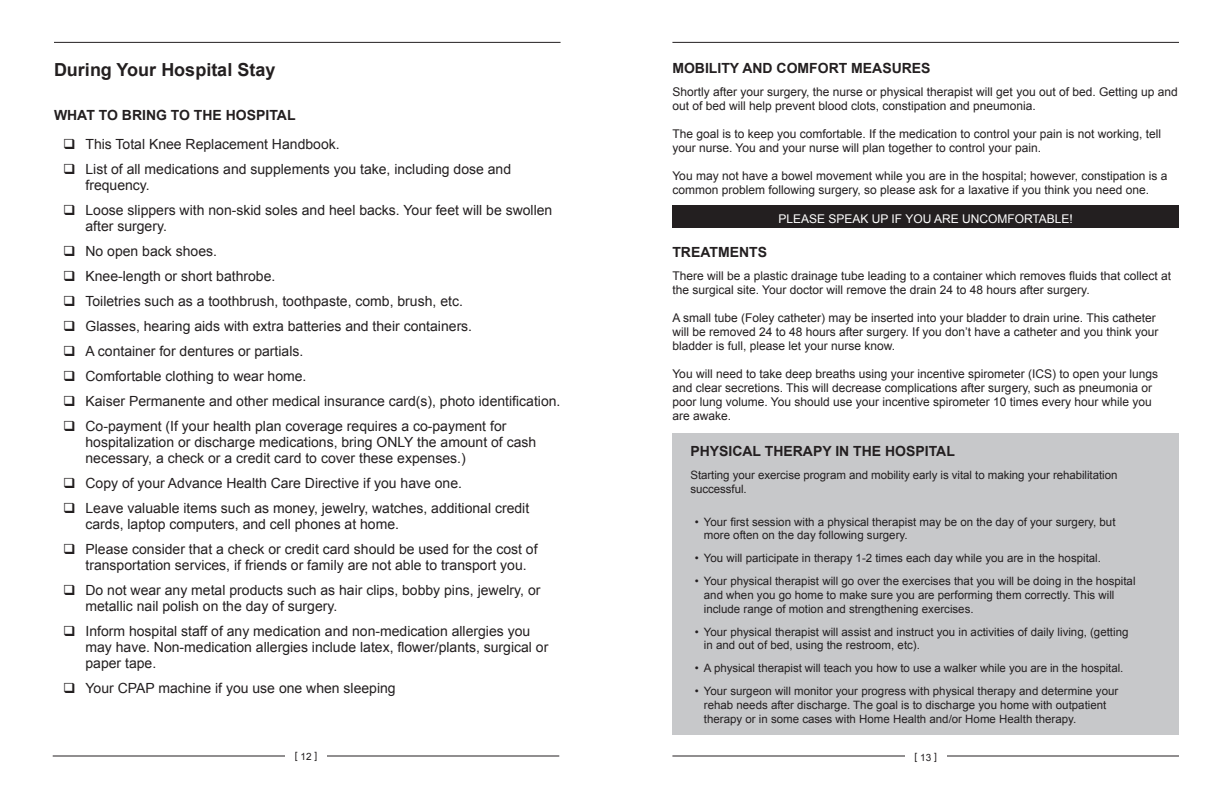
<style>
.page{position:relative;width:1224px;height:792px;background:#fff}
.page>*{position:absolute;margin:0;border:0;box-sizing:border-box;transform-origin:0 0}
.t1{font:700 18px "Arial";color:#231f20}
.t2{font:14px/25px "Arial";color:#231f20}
.t3{font:700 14px "Arial";color:#231f20}
.t4{font:12px/14px "Arial";color:#231f20}
.t5{font:12px "Arial";color:#fff}
.t6{font:11.5px/13.8px "Arial";color:#231f20}
.t7{font:10px "Arial";color:#231f20}
</style>
<div class="page">
<hr style="left:54px;top:42px;width:507px;height:1px;background:#231f20">
<hr style="left:53px;top:756px;width:506px;height:1px;background:#231f20">
<hr style="left:672px;top:42px;width:507px;height:1px;background:#231f20">
<hr style="left:672px;top:756px;width:507px;height:1px;background:#231f20">
<div style="left:672px;top:434px;width:507px;height:301px;background:#c7c8ca"></div>
<div style="left:672px;top:206px;width:507px;height:22px;background:#231f20"></div>
<div style="left:905px;top:747px;width:41px;height:18px;background:#fff"></div>
<div style="left:285px;top:747px;width:42px;height:18px;background:#fff"></div>
<p class="t1" style="left:54px;top:58px;width:223px">During Your Hospital Stay</p>
<p class="t3" style="left:54px;top:106px;width:243px">WHAT TO BRING TO THE HOSPITAL</p>
<p class="t2" style="left:86px;top:132px;width:427px">This Total Knee Replacement Handbook.<br>List of all medications and supplements you take, including dose and</p>
<p class="t2" style="left:86px;top:173px;width:468px">frequency.<br>Loose slippers with non-skid soles and heel backs. Your feet will be swollen</p>
<p class="t2" style="left:86px;top:214px;width:477px">after surgery.<br>No open back shoes.<br>Knee-length or short bathrobe.<br>Toiletries such as a toothbrush, toothpaste, comb, brush, etc.<br>Glasses, hearing aids with extra batteries and their containers.<br>A container for dentures or partials.<br>Comfortable clothing to wear home.<br>Kaiser Permanente and other medical insurance card(s), photo identification.<br>Co-payment (If your health plan coverage requires a co-payment for</p>
<p class="t2" style="left:86px;top:435px;width:452px;line-height:16px">hospitalization or discharge medications, bring ONLY the amount of cash necessary, a check or a credit card to cover these expenses.)</p>
<p class="t2" style="left:86px;top:471px;width:445px">Copy of your Advance Health Care Directive if you have one.<br>Leave valuable items such as money, jewelry, watches, additional credit</p>
<p class="t2" style="left:86px;top:512px;width:454px">cards, laptop computers, and cell phones at home.<br>Please consider that a check or credit card should be used for the cost of</p>
<p class="t2" style="left:86px;top:553px;width:456px">transportation services, if friends or family are not able to transport you.<br>Do not wear any metal products such as hair clips, bobby pins, jewelry, or</p>
<p class="t2" style="left:86px;top:594px;width:446px">metallic nail polish on the day of surgery.<br>Inform hospital staff of any medication and non-medication allergies you</p>
<p class="t2" style="left:86px;top:640px;width:464px;line-height:16px">may have. Non-medication allergies include latex, flower/plants, surgical or paper tape.</p>
<p class="t2" style="left:86px;top:676px;width:312px">Your CPAP machine if you use one when sleeping</p>
<p class="t3" style="left:672px;top:59px;width:260px">MOBILITY AND COMFORT MEASURES</p>
<p class="t4" style="left:672px;top:85px;width:507px">Shortly after your surgery, the nurse or physical therapist will get you out of bed. Getting up and out of bed will help prevent blood clots, constipation and pneumonia.</p>
<p class="t4" style="left:672px;top:127px;width:490px">The goal is to keep you comfortable. If the medication to control your pain is not working, tell your nurse. You and your nurse will plan together to control your pain.</p>
<p class="t4" style="left:672px;top:169px;width:497px">You may not have a bowel movement while you are in the hospital; however, constipation is a common problem following surgery, so please ask for a laxative if you think you need one.</p>
<p class="t5" style="left:778px;top:211px;width:296px">PLEASE SPEAK UP IF YOU ARE UNCOMFORTABLE!</p>
<p class="t3" style="left:672px;top:243px;width:96px">TREATMENTS</p>
<p class="t4" style="left:672px;top:269px;width:500px">There will be a plastic drainage tube leading to a container which removes fluids that collect at the surgical site. Your doctor will remove the drain 24 to 48 hours after surgery.</p>
<p class="t4" style="left:672px;top:311px;width:488px">A small tube (Foley catheter) may be inserted into your bladder to drain urine. This catheter will be removed 24 to 48 hours after surgery. If you don’t have a catheter and you think your bladder is full, please let your nurse know.</p>
<p class="t4" style="left:672px;top:367px;width:487px">You will need to take deep breaths using your incentive spirometer (ICS) to open your lungs and clear secretions. This will decrease complications after surgery, such as pneumonia or poor lung volume. You should use your incentive spirometer 10 times every hour while you are awake.</p>
<p class="t3" style="left:690px;top:442px;width:266px">PHYSICAL THERAPY IN THE HOSPITAL</p>
<p class="t6" style="left:690px;top:468px;width:429px">Starting your exercise program and mobility early is vital to making your rehabilitation successful.</p>
<p class="t6" style="left:704px;top:515px;width:413px;text-indent:-9px">• Your first session with a physical therapist may be on the day of your surgery, but more often on the day following surgery.</p>
<p class="t6" style="left:695px;top:551px;width:408px">• You will participate in therapy 1-2 times each day while you are in the hospital.</p>
<p class="t6" style="left:704px;top:574px;width:433px;text-indent:-9px">• Your physical therapist will go over the exercises that you will be doing in the hospital and when you go home to make sure you are performing them correctly. This will include range of motion and strengthening exercises.</p>
<p class="t6" style="left:704px;top:625px;width:426px;text-indent:-9px">• Your physical therapist will assist and instruct you in activities of daily living, (getting in and out of bed, using the restroom, etc).</p>
<p class="t6" style="left:695px;top:661px;width:430px">• A physical therapist will teach you how to use a walker while you are in the hospital.</p>
<p class="t6" style="left:704px;top:684px;width:416px;text-indent:-9px">• Your surgeon will monitor your progress with physical therapy and determine your rehab needs after discharge. The goal is to discharge you home with outpatient therapy or in some cases with Home Health and/or Home Health therapy.</p>
<p class="t7" style="left:295px;top:750px;width:24px">[ 12 ]</p>
<p class="t7" style="left:915px;top:750px;width:24px">[ 13 ]</p>
</div>
